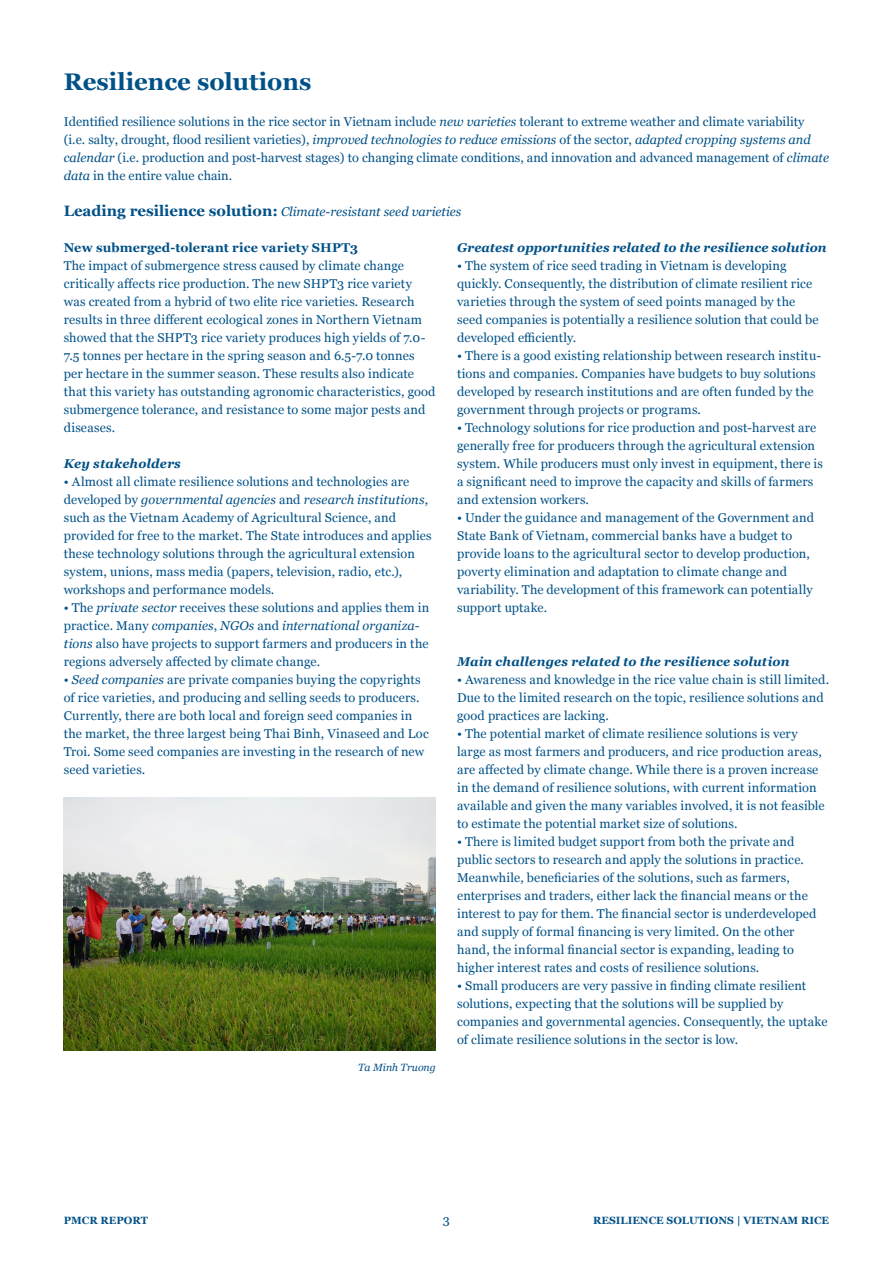
<style>
.page{position:relative;width:893px;height:1263px;background:#fff}
.page>*{position:absolute;margin:0;border:0;box-sizing:border-box;transform-origin:0 0}
.valiotsikko_iso{font:700 24px "Georgia";color:#005187}
.leipis_sininen{font:12.75px/18px "Georgia";letter-spacing:.01em;color:#005187}
.leipis_sininen-2{font:italic 700 12.75px "Georgia";letter-spacing:.01em;color:#005187}
.leipis_sininen-3{font:italic 12.75px "Georgia";color:#005187}
.leipis_sininen-4{font:700 12.75px "Georgia";letter-spacing:.01em;color:#005187}
.t1{font:700 10.5px "Georgia";color:#005187}
.Graphs_text{font:italic 10.5px "Georgia";color:#005187}
.s1{font-style:italic}
.s2{font-weight:700;font-style:normal;font-size:15px}
</style>
<div class="page">
<img style="left:64px;top:798px;width:372px;height:253px">
<p class="valiotsikko_iso" style="left:64px;top:64px;width:249px">Resilience solutions</p>
<p class="leipis_sininen" style="left:64px;top:112px;width:767px">Identified resilience solutions in the rice sector in Vietnam include <span class="s1">new varieties</span> tolerant to extreme weather and climate variability (i.e. salty, drought, flood resilient varieties), <span class="s1">improved technologies to reduce emissions</span> of the sector, <span class="s1">adapted cropping systems and calendar</span> (i.e. production and post-harvest stages) to changing climate conditions, and innovation and advanced management of <span class="s1">climate data</span> in the entire value chain.</p>
<p class="leipis_sininen-3" style="left:64px;top:202px;width:399px"><span class="s2">Leading resilience solution:</span> Climate-resistant seed varieties</p>
<p class="leipis_sininen-4" style="left:64px;top:238px;width:296px">New submerged-tolerant rice variety SHPT3</p>
<p class="leipis_sininen" style="left:64px;top:256px;width:373px">The impact of submergence stress caused by climate change critically affects rice production. The new SHPT3 rice variety was created from a hybrid of two elite rice varieties. Research results in three different ecological zones in Northern Vietnam showed that the SHPT3 rice variety produces high yields of 7.0- 7.5 tonnes per hectare in the spring season and 6.5-7.0 tonnes per hectare in the summer season. These results also indicate that this variety has outstanding agronomic characteristics, good submergence tolerance, and resistance to some major pests and diseases.</p>
<p class="leipis_sininen-2" style="left:64px;top:454px;width:119px">Key stakeholders</p>
<p class="leipis_sininen" style="left:64px;top:472px;width:369px">• Almost all climate resilience solutions and technologies are developed by <span class="s1">governmental agencies</span> and <span class="s1">research institutions</span>, such as the Vietnam Academy of Agricultural Science, and provided for free to the market. The State introduces and applies these technology solutions through the agricultural extension system, unions, mass media (papers, television, radio, etc.), workshops and performance models.</p>
<p class="leipis_sininen" style="left:64px;top:598px;width:367px">• The <span class="s1">private sector</span> receives these solutions and applies them in practice. Many <span class="s1">companies</span>, <span class="s1">NGOs</span> and <span class="s1">international organiza&shy;tions</span> also have projects to support farmers and producers in the regions adversely affected by climate change.</p>
<p class="leipis_sininen" style="left:64px;top:670px;width:367px">• <span class="s1">Seed companies</span> are private companies buying the copyrights of rice varieties, and producing and selling seeds to producers.<br>Currently, there are both local and foreign seed companies in the market, the three largest being Thai Binh, Vinaseed and Loc Troi. Some seed companies are investing in the research of new seed varieties.</p>
<p class="leipis_sininen-2" style="left:457px;top:238px;width:371px">Greatest opportunities related to the resilience solution</p>
<p class="leipis_sininen" style="left:457px;top:256px;width:363px">• The system of rice seed trading in Vietnam is developing quickly. Consequently, the distribution of climate resilient rice varieties through the system of seed points managed by the seed companies is potentially a resilience solution that could be developed efficiently.</p>
<p class="leipis_sininen" style="left:457px;top:346px;width:365px">• There is a good existing relationship between research institu&shy;tions and companies. Companies have budgets to buy solutions developed by research institutions and are often funded by the government through projects or programs.</p>
<p class="leipis_sininen" style="left:457px;top:418px;width:367px">• Technology solutions for rice production and post-harvest are generally free for producers through the agricultural extension system. While producers must only invest in equipment, there is a significant need to improve the capacity and skills of farmers and extension workers.</p>
<p class="leipis_sininen" style="left:457px;top:508px;width:358px">• Under the guidance and management of the Government and State Bank of Vietnam, commercial banks have a budget to provide loans to the agricultural sector to develop production, poverty elimination and adaptation to climate change and variability. The development of this framework can potentially support uptake.</p>
<p class="leipis_sininen-2" style="left:457px;top:652px;width:334px">Main challenges related to the resilience solution</p>
<p class="leipis_sininen" style="left:457px;top:670px;width:374px">• Awareness and knowledge in the rice value chain is still limited.<br>Due to the limited research on the topic, resilience solutions and good practices are lacking.</p>
<p class="leipis_sininen" style="left:457px;top:724px;width:369px">• The potential market of climate resilience solutions is very large as most farmers and producers, and rice production areas, are affected by climate change. While there is a proven increase in the demand of resilience solutions, with current information available and given the many variables involved, it is not feasible to estimate the potential market size of solutions.</p>
<p class="leipis_sininen" style="left:457px;top:832px;width:361px">• There is limited budget support from both the private and public sectors to research and apply the solutions in practice.<br>Meanwhile, beneficiaries of the solutions, such as farmers, enterprises and traders, either lack the financial means or the interest to pay for them. The financial sector is underdeveloped and supply of formal financing is very limited. On the other hand, the informal financial sector is expanding, leading to higher interest rates and costs of resilience solutions.</p>
<p class="leipis_sininen" style="left:457px;top:976px;width:372px">• Small producers are very passive in finding climate resilient solutions, expecting that the solutions will be supplied by companies and governmental agencies. Consequently, the uptake of climate resilience solutions in the sector is low.</p>
<p class="Graphs_text" style="left:358px;top:1060px;width:79px">Ta Minh Truong</p>
<p class="t1" style="left:64px;top:1212px;width:86px">PMCR REPORT</p>
<p class="leipis_sininen" style="left:443px;top:1210px;width:9px">3</p>
<p class="t1" style="left:593px;top:1212px;width:238px">RESILIENCE SOLUTIONS | VIETNAM RICE</p>
</div>
